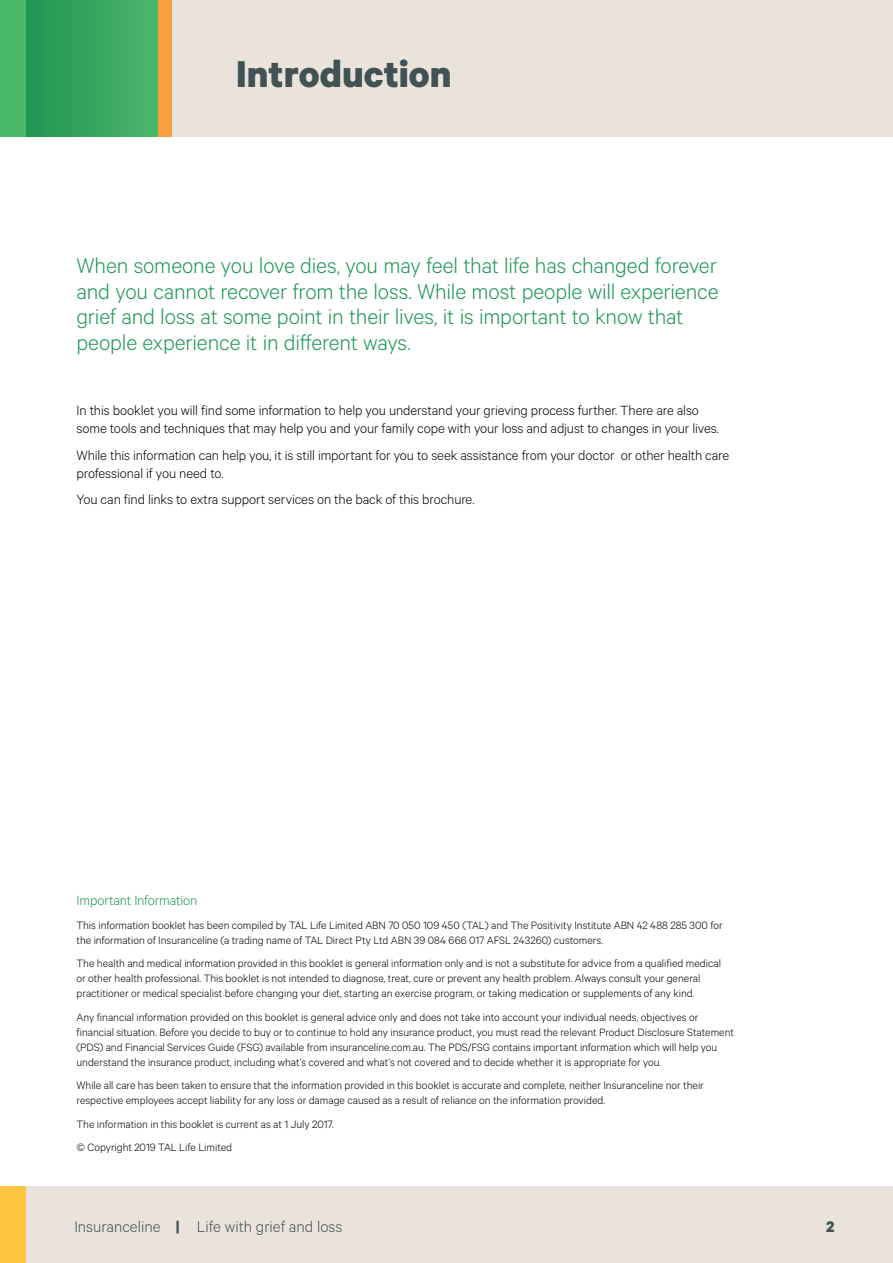
<style>
.page{position:relative;width:893px;height:1263px;background:#fff}
.page>*{position:absolute;margin:0;border:0;box-sizing:border-box;transform-origin:0 0}
.t1{font:700 42px "Calibre";color:#425254}
.t2{font:300 24px/25.5px "Calibre";letter-spacing:-.005em;color:#1f9655}
.t3{font:300 17.25px "Calibre";color:#425254}
.t4{font:700 17.25px "Calibre";color:#425254}
.t5{font:300 15px/18px "Calibre";letter-spacing:-.01em;color:#000}
.t6{font:300 15px "Calibre";letter-spacing:-.01em;color:#1f9655}
.t7{font:300 12px/15px "Calibre";color:#000}
.s1{font-weight:700}
</style>
<div class="page">
<div style="left:23px;top:1186px;width:870px;height:77px;background:#eae3dc"></div>
<hr style="left:892px;top:1186px;width:1px;height:77px;background:#ffc643">
<div style="left:152px;top:0;width:25px;height:136px;background:#f99f43"></div>
<div style="left:26px;top:0;width:131px;height:136px;background:linear-gradient(to right,#209555,#4bb668)"></div>
<div style="left:0;top:0;width:26px;height:136px;background:#4ab969"></div>
<div style="left:173px;top:0;width:720px;height:136px;background:#eae3dc"></div>
<div style="left:0;top:1186px;width:26px;height:77px;background:#ffc643"></div>
<h1 class="t1" style="left:236px;top:48px;width:217px">Introduction</h1>
<h1 class="t1" style="left:211px;top:55px;width:131px">Xxxxxx</h1>
<p class="t2" style="left:77px;top:252px;width:643px">When someone you love dies, you may feel that life has changed forever and you cannot recover from the loss. While most people will experience grief and loss at some point in their lives, it is important to know that people experience it in different ways.</p>
<p class="t5" style="left:77px;top:401px;width:644px">In this booklet you will find some information to help you understand your grieving process further. There are also some tools and techniques that may help you and your family cope with your loss and adjust to changes in your lives.</p>
<p class="t5" style="left:77px;top:445px;width:654px">While this information can help you, it is still important for you to seek assistance from your doctor or other health care professional if you need to.</p>
<p class="t5" style="left:77px;top:490px;width:399px">You can find links to extra support services on the back of this brochure.</p>
<p class="t6" style="left:77px;top:892px;width:122px">Important Information</p>
<p class="t7" style="left:77px;top:917px;width:648px">This information booklet has been compiled by TAL Life Limited ABN 70 050 109 450 (TAL) and The Positivity Institute ABN 42 488 285 300 for the information of Insuranceline (a trading name of TAL Direct Pty Ltd ABN 39 084 666 017 AFSL 243260) customers.</p>
<p class="t7" style="left:77px;top:955px;width:646px">The health and medical information provided in this booklet is general information only and is not a substitute for advice from a qualified medical or other health professional. This booklet is not intended to diagnose, treat, cure or prevent any health problem. Always consult your general practitioner or medical specialist before changing your diet, starting an exercise program, or taking medication or supplements of any kind.</p>
<p class="t7" style="left:77px;top:1009px;width:659px">Any financial information provided on this booklet is general advice only and does not take into account your individual needs, objectives or financial situation. Before you decide to buy or to continue to hold any insurance product, you must read the relevant Product Disclosure Statement (PDS) and Financial Services Guide (FSG) available from insuranceline.com.au. The PDS/FSG contains important information which will help you understand the insurance product, including what’s covered and what’s not covered and to decide whether it is appropriate for you.</p>
<p class="t7" style="left:77px;top:1077px;width:629px">While all care has been taken to ensure that the information provided in this booklet is accurate and complete, neither Insuranceline nor their respective employees accept liability for any loss or damage caused as a result of reliance on the information provided.</p>
<p class="t7" style="left:77px;top:1112px;width:259px;line-height:23.5px">The information in this booklet is current as at 1 July 2017. © Copyright 2019 TAL Life Limited</p>
<h3 class="t3" style="left:74px;top:1216px;width:107px">Insuranceline <span class="s1">|</span></h3>
<h3 class="t3" style="left:197px;top:1216px;width:147px">Life with grief and loss</h3>
<h3 class="t4" style="left:826px;top:1216px;width:10px">2</h3>
</div>
